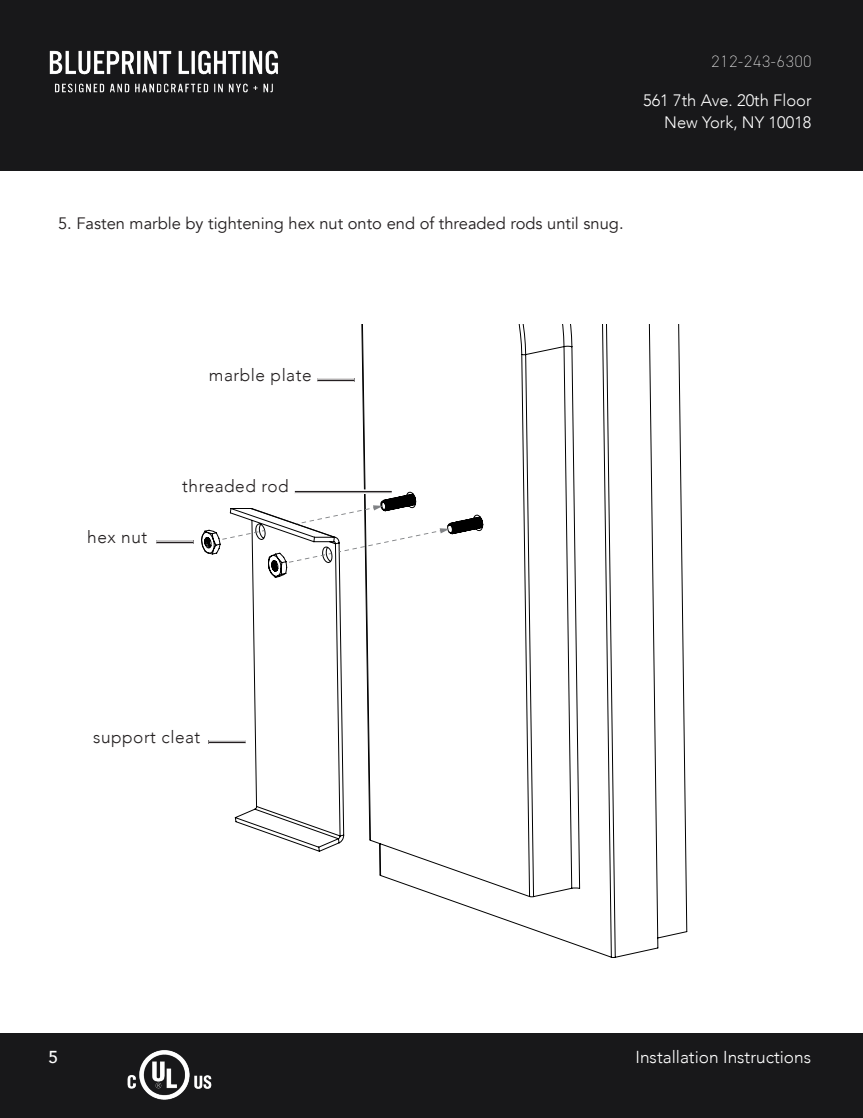
<style>
.page{position:relative;width:863px;height:1118px;background:#fff}
.page>*{position:absolute;margin:0;border:0;box-sizing:border-box;transform-origin:0 0}
.t1{font:300 17.25px "Avenir";letter-spacing:.03em;color:#231f20}
.t2{font:300 17.25px "Avenir";color:#fff}
.t3{font:500 17.25px "Avenir";color:#fff}
.t4{font:16.5px "Avenir";color:#231f20}
.t5{font:300 16.5px "Avenir";color:#fff}
.t6{font:200 16.5px "DIN2014";letter-spacing:.06em;color:#fff}
</style>
<div class="page">
<svg style="left:379px;top:324px;width:308px;height:634px"></svg>
<svg style="left:201px;top:324px;width:325px;height:551px"></svg>
<svg style="left:222px;top:505px;width:228px;height:57px"></svg>
<div style="left:0;top:1033px;width:863px;height:84px;background:#18181a"></div>
<div style="left:0;top:0;width:863px;height:171px;background:#18181a"></div>
<svg style="left:156px;top:540px;width:37px;height:4px"></svg>
<svg style="left:317px;top:378px;width:37px;height:4px"></svg>
<svg style="left:294px;top:489px;width:99px;height:5px"></svg>
<svg style="left:208px;top:740px;width:38px;height:4px"></svg>
<img style="left:49px;top:50px;width:229px;height:43px">
<img style="left:127px;top:1050px;width:85px;height:50px">
<p class="t6" style="left:711px;top:52px;width:101px">212-243-6300</p>
<p class="t5" style="left:643px;top:90px;width:170px">561 7th Ave. 20th Floor</p>
<p class="t5" style="left:664px;top:113px;width:149px">New York, NY 10018</p>
<p class="t4" style="left:58px;top:213px;width:567px">5. Fasten marble by tightening hex nut onto end of threaded rods until snug.</p>
<p class="t1" style="left:209px;top:365px;width:104px">marble plate</p>
<p class="t1" style="left:87px;top:527px;width:61px">hex nut</p>
<p class="t1" style="left:182px;top:476px;width:108px">threaded rod</p>
<p class="t1" style="left:93px;top:727px;width:109px">support cleat</p>
<p class="t3" style="left:48px;top:1041px;width:11px">5</p>
<p class="t2" style="left:635px;top:1046px;width:177px">Installation Instructions</p>
</div>
